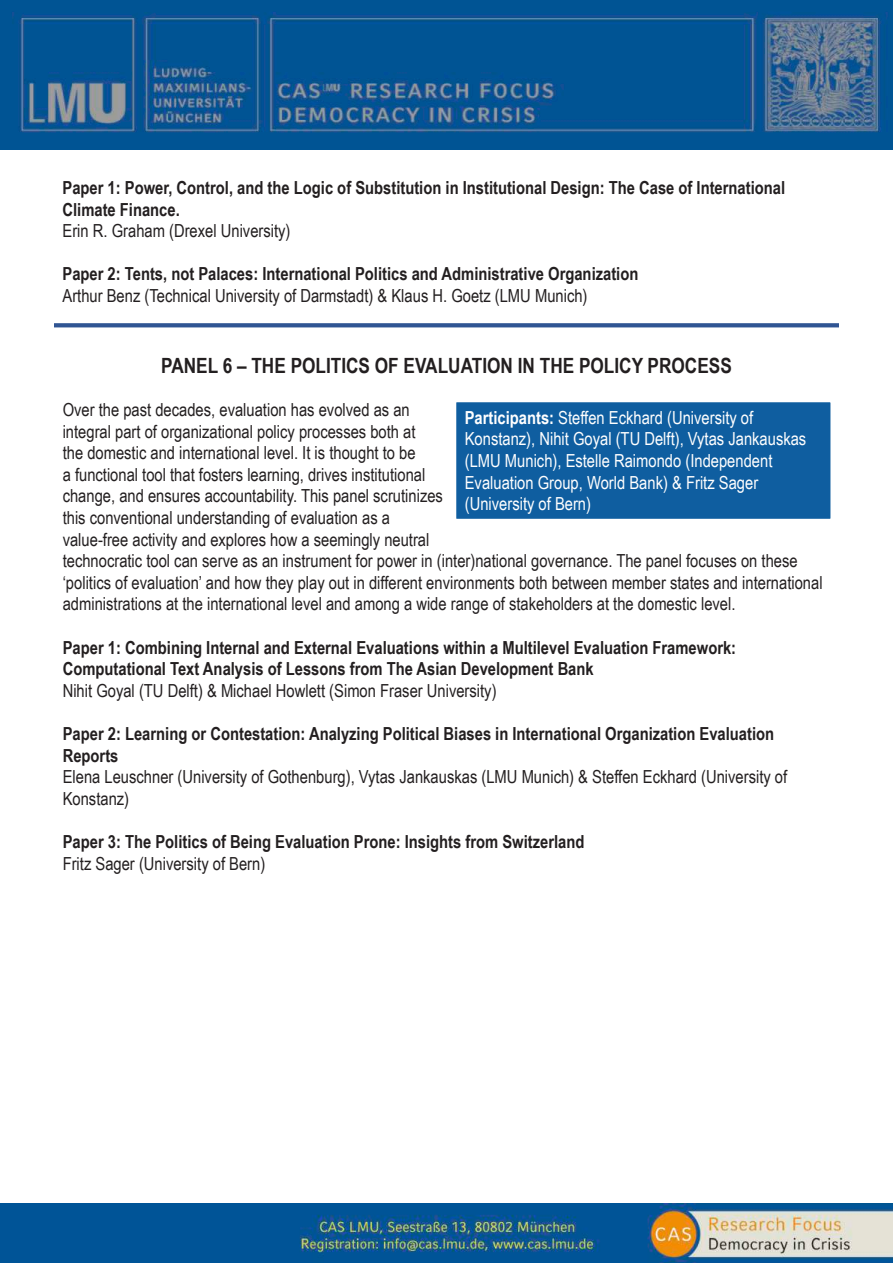
<style>
.page{position:relative;width:893px;height:1263px;background:#fff}
.page>*{position:absolute;margin:0;border:0;box-sizing:border-box;transform-origin:0 0}
.t1{font:700 21px "Arial Narrow";color:#231f20}
.t2{font:18px/21.6px "Arial Narrow";color:#231f20}
.t3{font:700 18px/21.6px "Arial Narrow";color:#231f20}
.t4{font:18px/21.6px "Arial Narrow";color:#fff}
.s1{font-weight:700}
</style>
<div class="page">
<img style="left:0;top:0;width:893px;height:150px">
<img style="left:0;top:1204px;width:893px;height:59px">
<svg style="left:54px;top:323px;width:785px;height:4px;background:#395d98"></svg>
<div style="left:452px;top:398px;width:383px;height:125px;background:#0f5ea0"></div>
<div style="left:448px;top:394px;width:391px;height:133px;border:9px solid #fff"></div>
<p class="t3" style="left:63px;top:176px;width:724px">Paper 1: Power, Control, and the Logic of Substitution in Institutional Design: The Case of International<br>Climate Finance.</p>
<p class="t2" style="left:63px;top:219px;width:229px">Erin R. Graham (Drexel University)</p>
<p class="t3" style="left:63px;top:262px;width:577px">Paper 2: Tents, not Palaces: International Politics and Administrative Organization</p>
<p class="t2" style="left:63px;top:284px;width:526px">Arthur Benz (Technical University of Darmstadt) &amp; Klaus H. Goetz (LMU Munich)</p>
<p class="t1" style="left:161px;top:349px;width:572px">PANEL 6 – THE POLITICS OF EVALUATION IN THE POLICY PROCESS</p>
<p class="t4" style="left:465px;top:406px;width:343px"><span class="s1">Participants:</span> Steffen Eckhard (University of Konstanz), Nihit Goyal (TU Delft), Vytas Jankauskas (LMU Munich), Estelle Raimondo (Independent Evaluation Group, World Bank) &amp; Fritz Sager (University of Bern)</p>
<p class="t2" style="left:63px;top:398px;width:761px">Over the past decades, evaluation has evolved as an<br>integral part of organizational policy processes both at<br>the domestic and international level. It is thought to be<br>a functional tool that fosters learning, drives institutional<br>change, and ensures accountability. This panel scrutinizes<br>this conventional understanding of evaluation as a<br>value-free activity and explores how a seemingly neutral<br>technocratic tool can serve as an instrument for power in (inter)national governance. The panel focuses on these ‘politics of evaluation’ and how they play out in different environments both between member states and international administrations at the international level and among a wide range of stakeholders at the domestic level.</p>
<p class="t3" style="left:63px;top:636px;width:675px">Paper 1: Combining Internal and External Evaluations within a Multilevel Evaluation Framework:<br>Computational Text Analysis of Lessons from The Asian Development Bank</p>
<p class="t2" style="left:63px;top:679px;width:435px">Nihit Goyal (TU Delft) &amp; Michael Howlett (Simon Fraser University)</p>
<p class="t3" style="left:63px;top:722px;width:713px">Paper 2: Learning or Contestation: Analyzing Political Biases in International Organization Evaluation<br>Reports</p>
<p class="t2" style="left:63px;top:765px;width:726px">Elena Leuschner (University of Gothenburg), Vytas Jankauskas (LMU Munich) &amp; Steffen Eckhard (University of<br>Konstanz)</p>
<p class="t3" style="left:63px;top:830px;width:523px">Paper 3: The Politics of Being Evaluation Prone: Insights from Switzerland</p>
<p class="t2" style="left:63px;top:852px;width:204px">Fritz Sager (University of Bern)</p>
</div>
